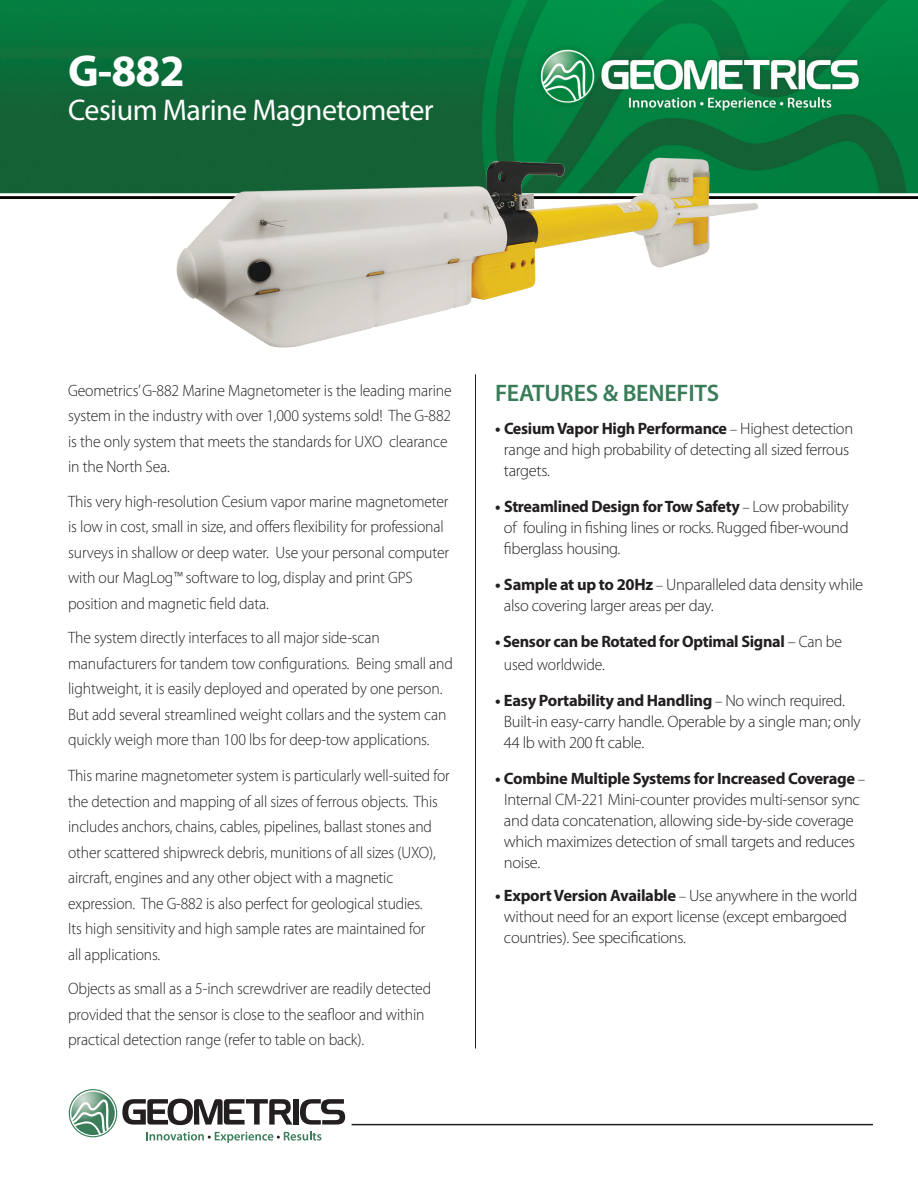
<style>
.page{position:relative;width:918px;height:1188px;background:#fff}
.page>*{position:absolute;margin:0;border:0;box-sizing:border-box;transform-origin:0 0}
.t1{font:700 45px "Myriad Pro";color:#fff}
.t2{font:30px "Myriad Pro";letter-spacing:-.02em;color:#fff}
.t3{font:600 24px "Myriad Pro";letter-spacing:-.01em;color:#387c58}
.t4{font:300 16.5px/25.5px "Myriad Pro";letter-spacing:-.01em;color:#231f20;scale:.95 1}
.t5{font:300 16.5px/21px "Myriad Pro";letter-spacing:-.01em;color:#231f20}
.t6{font:300 16.5px/25.5px "Myriad Pro";letter-spacing:-.01em;color:#231f20;scale:.94 1}
.t7{font:700 16.5px/22.5px "Myriad Pro";letter-spacing:-.02em;color:#231f20}
.s1{font-weight:700}
.s2{font-size:15px}
.s3{font-weight:300}
</style>
<div class="page">
<img style="left:0;top:0;width:918px;height:1126px">
<svg style="left:69px;top:1089px;width:276px;height:54px"></svg>
<hr style="left:475px;top:374px;width:1px;height:674px;background:#231f20">
<hr style="left:352px;top:1124px;width:521px;height:1px;background:#231f20">
<img style="left:64px;top:96px;width:773px;height:309px">
<p class="t1" style="left:68px;top:42px;width:118px">G-882</p>
<p class="t2" style="left:68px;top:92px;width:367px">Cesium Marine Magnetometer</p>
<p class="t4" style="left:68px;top:377px;width:405px">Geometrics’ G-882 Marine Magnetometer is the leading marine system in the industry with over 1,000 systems sold! The G-882 is the only system that meets the standards for UXO clearance in the North Sea.</p>
<p class="t4" style="left:68px;top:488px;width:403px">This very high-resolution Cesium vapor marine magnetometer is low in cost, small in size, and offers flexibility for professional surveys in shallow or deep water. Use your personal computer with our MagLog™ software to log, display and print GPS position and magnetic field data.</p>
<p class="t4" style="left:68px;top:625px;width:407px">The system directly interfaces to all major side-scan manufacturers for tandem tow configurations. Being small and lightweight, it is easily deployed and operated by one person.<br>But add several streamlined weight collars and the system can quickly weigh more than 100 lbs for deep-tow applications.</p>
<p class="t6" style="left:68px;top:763px;width:408px">This marine magnetometer system is particularly well-suited for the detection and mapping of all sizes of ferrous objects. This includes anchors, chains, cables, pipelines, ballast stones and other scattered shipwreck debris, munitions of all sizes (UXO), aircraft, engines and any other object with a magnetic expression. The G-882 is also perfect for geological studies.<br>Its high sensitivity and high sample rates are maintained for<br>all applications.</p>
<p class="t4" style="left:68px;top:976px;width:384px">Objects as small as a 5-inch screwdriver are readily detected provided that the sensor is close to the seafloor and within practical detection range (refer to table on back).</p>
<p class="t3" style="left:495px;top:378px;width:226px">FEATURES &amp; BENEFITS</p>
<p class="t5" style="left:504px;top:418px;width:351px;text-indent:-9px"><span class="s1">• Cesium Vapor High Performance</span> <span class="s2">–</span> Highest detection range and high probability of detecting all sized ferrous targets.</p>
<p class="t5" style="left:504px;top:496px;width:346px;text-align:justify;text-indent:-9px"><span class="s1">• Streamlined Design for Tow Safety</span> <span class="s2">–</span> Low probability of fouling in fishing lines or rocks. Rugged fiber-wound fiberglass housing.</p>
<p class="t5" style="left:504px;top:574px;width:361px;text-indent:-9px"><span class="s1">• Sample at up to 20Hz</span> <span class="s2">–</span> Unparalleled data density while also covering larger areas per day.</p>
<p class="t7" style="left:504px;top:630px;width:340px;text-indent:-9px">• Sensor can be Rotated for Optimal Signal <span class="s3">– Can be used worldwide.</span></p>
<p class="t5" style="left:504px;top:690px;width:358px;text-indent:-9px"><span class="s1">• Easy Portability and Handling</span> <span class="s2">–</span> No winch required.<br>Built-in easy-carry handle. Operable by a single man; only<br>44 lb with 200 ft cable.</p>
<p class="t5" style="left:504px;top:768px;width:363px;text-indent:-9px"><span class="s1">• Combine Multiple Systems for Increased Coverage</span> <span class="s2">– </span>Internal CM-221 Mini-counter provides multi-sensor sync and data concatenation, allowing side-by-side coverage which maximizes detection of small targets and reduces noise.</p>
<p class="t5" style="left:504px;top:885px;width:355px;text-indent:-9px"><span class="s1">• Export Version Available</span> <span class="s2">–</span> Use anywhere in the world without need for an export license (except embargoed countries). See specifications.</p>
</div>
